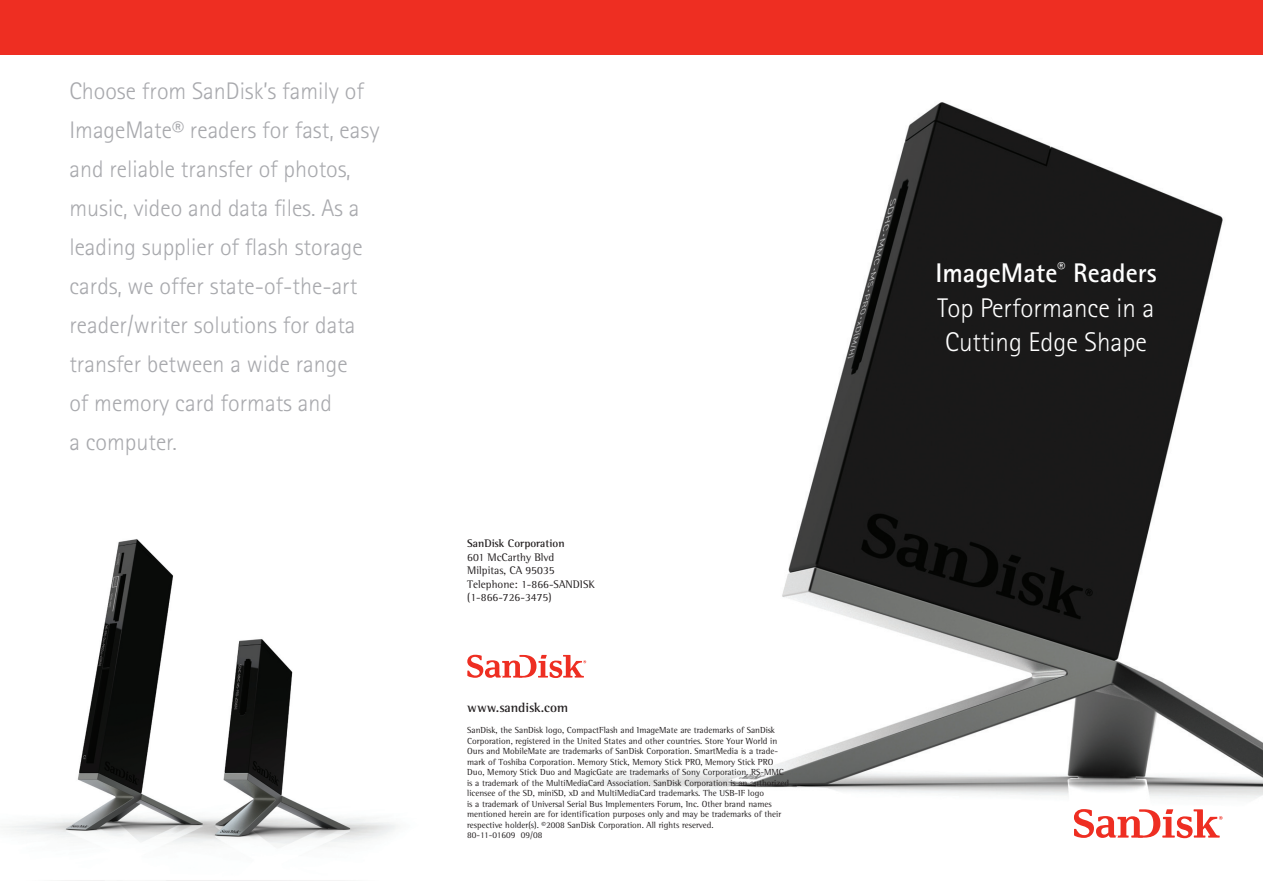
<style>
.page{position:relative;width:1263px;height:893px;background:#fff}
.page>*{position:absolute;margin:0;border:0;box-sizing:border-box;transform-origin:0 0}
.t1{font:300 27px/34.5px "Rotis Sans Serif";color:#fff;text-align:justify}
.t2{font:300 24px/39px "Rotis Sans Serif";color:#a8a9ad}
.t3{font:700 13.5px "Rotis Semi Serif";color:#231f20}
.t4{font:11.25px/13.5px "Rotis Semi Serif";color:#231f20}
.t5{font:700 11.25px "Rotis Semi Serif";color:#231f20}
.t6{font:9px/10.5px "Rotis Semi Serif";color:#231f20}
.s1{font-weight:700}
</style>
<div class="page">
<img style="left:7px;top:539px;width:389px;height:307px">
<img style="left:564px;top:102px;width:699px;height:717px">
<div style="left:0;top:0;width:1263px;height:55px;background:#ee2e22"></div>
<svg style="left:467px;top:655px;width:119px;height:23px"></svg>
<svg style="left:1074px;top:809px;width:148px;height:29px"></svg>
<p class="t2" style="left:69px;top:72px;width:312px">Choose from SanDisk’s family of<br>ImageMate® readers for fast, easy and reliable transfer of photos, music, video and data files. As a leading supplier of flash storage cards, we offer state-of-the-art reader/writer solutions for data transfer between a wide range<br>of memory card formats and<br>a computer.</p>
<p class="t5" style="left:467px;top:537px;width:99px">SanDisk Corporation</p>
<p class="t4" style="left:467px;top:550px;width:88px">601 McCarthy Blvd</p>
<p class="t4" style="left:467px;top:564px;width:89px">Milpitas, CA 95035</p>
<p class="t4" style="left:467px;top:577px;width:129px">Telephone: 1-866-SANDISK (1-866-726-3475)</p>
<p class="t3" style="left:467px;top:700px;width:102px">www.sandisk.com</p>
<p class="t6" style="left:467px;top:725px;width:323px">SanDisk, the SanDisk logo, CompactFlash and ImageMate are trademarks of SanDisk Corporation, registered in the United States and other countries. Store Your World in Ours and MobileMate are trademarks of SanDisk Corporation. SmartMedia is a trade&shy;mark of Toshiba Corporation. Memory Stick, Memory Stick PRO, Memory Stick PRO Duo, Memory Stick Duo and MagicGate are trademarks of Sony Corporation. RS-MMC is a trademark of the MultiMediaCard Association. SanDisk Corporation is an authorized licensee of the SD, miniSD, xD and MultiMediaCard trademarks. The USB-IF logo<br>is a trademark of Universal Serial Bus Implementers Forum, Inc. Other brand names mentioned herein are for identification purposes only and may be trademarks of their respective holder(s). ©2008 SanDisk Corporation. All rights reserved.<br>80-11-01609 09/08</p>
<p class="t1" style="left:935px;top:256px;width:223px"><span class="s1">ImageMate</span><sup>®</sup> <span class="s1">Readers </span>Top Performance in a Cutting Edge Shape</p>
</div>
